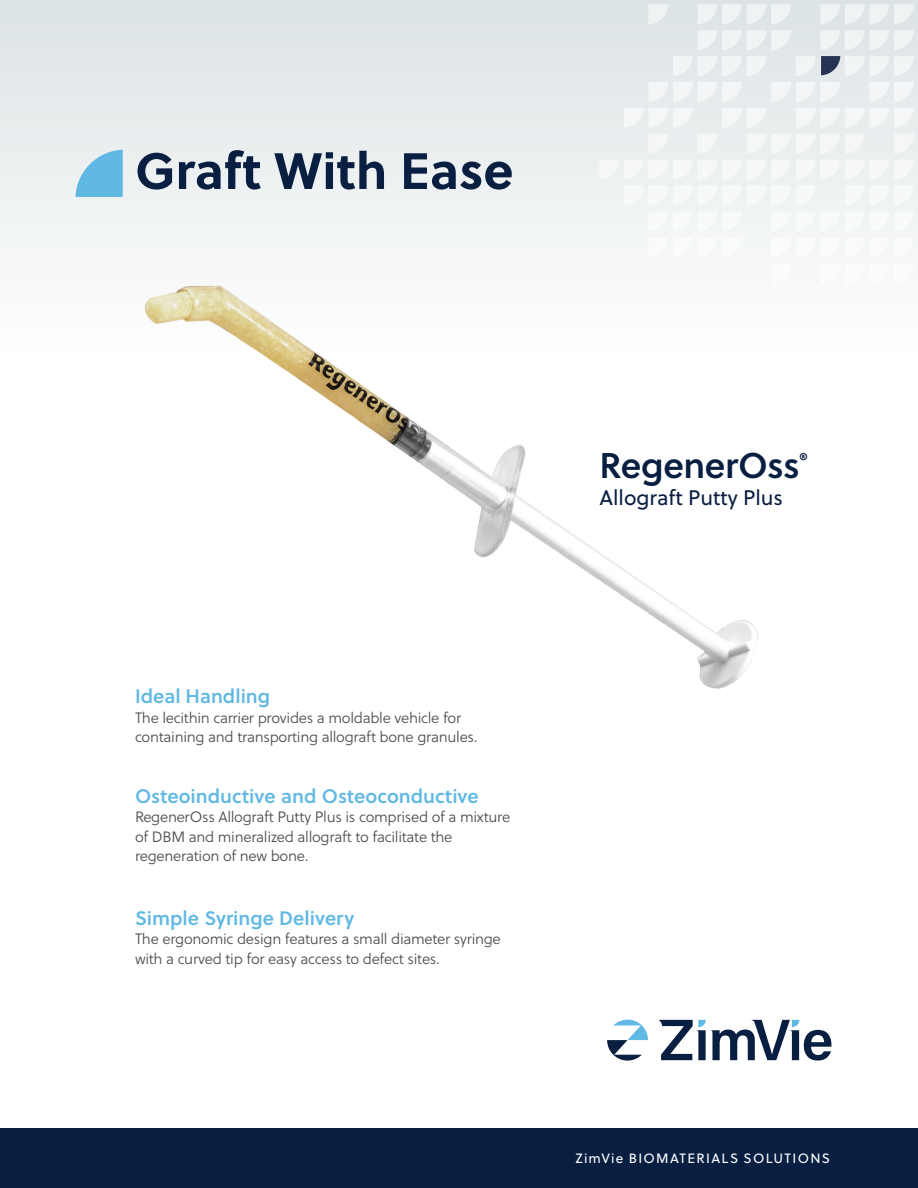
<style>
.page{position:relative;width:918px;height:1188px;background:#fff}
.page>*{position:absolute;margin:0;border:0;box-sizing:border-box;transform-origin:0 0}
.t1{font:700 51px "Soleil";color:#091f42}
.t2{font:35.7px "Soleil Sb";letter-spacing:-.01em;color:#091f42}
.t3{font:21px "Soleil";color:#091f42}
.t4{font:19.5px "Soleil Sb";color:#60b8e4}
.t5{font:15.3px "Soleil Sb";color:#091f42}
.t6{font:15px/19.5px "Soleil Lt";letter-spacing:-.02em;color:#4b4c4d}
.t7{font:13.5px "Soleil";letter-spacing:.095em;color:#fff}
</style>
<div class="page">
<div style="left:0;top:0;width:918px;height:759px;background:linear-gradient(to bottom,#e5eaea,#fff)"></div>
<svg style="left:771px;top:82px;width:69px;height:20px"></svg>
<svg style="left:869px;top:82px;width:45px;height:20px"></svg>
<svg style="left:673px;top:56px;width:94px;height:20px"></svg>
<div style="left:624px;top:186px;width:290px;height:45px;background:#f3f5f6"></div>
<svg style="left:697px;top:30px;width:94px;height:20px"></svg>
<svg style="left:820px;top:30px;width:94px;height:20px"></svg>
<svg style="left:599px;top:160px;width:315px;height:20px"></svg>
<svg style="left:648px;top:4px;width:20px;height:20px"></svg>
<svg style="left:697px;top:4px;width:94px;height:20px"></svg>
<svg style="left:820px;top:4px;width:94px;height:20px"></svg>
<svg style="left:648px;top:134px;width:20px;height:20px"></svg>
<svg style="left:747px;top:134px;width:118px;height:20px"></svg>
<svg style="left:697px;top:134px;width:21px;height:20px"></svg>
<svg style="left:894px;top:134px;width:20px;height:20px"></svg>
<svg style="left:722px;top:108px;width:45px;height:20px"></svg>
<svg style="left:796px;top:108px;width:118px;height:20px"></svg>
<svg style="left:624px;top:108px;width:69px;height:20px"></svg>
<svg style="left:648px;top:82px;width:94px;height:20px"></svg>
<svg style="left:648px;top:238px;width:94px;height:20px"></svg>
<svg style="left:771px;top:238px;width:143px;height:20px"></svg>
<svg style="left:771px;top:264px;width:20px;height:20px"></svg>
<svg style="left:820px;top:264px;width:94px;height:20px"></svg>
<svg style="left:796px;top:56px;width:118px;height:20px"></svg>
<svg style="left:75px;top:150px;width:48px;height:47px;background:#81c5e6"></svg>
<div style="left:0;top:1129px;width:918px;height:59px;background:#091f42"></div>
<svg style="left:607px;top:1020px;width:41px;height:41px"></svg>
<svg style="left:659px;top:1020px;width:172px;height:41px"></svg>
<h1 class="t1" style="left:135px;top:138px;width:380px">Graft With Ease</h1>
<h3 class="t4" style="left:135px;top:684px;width:137px">Ideal Handling</h3>
<p class="t6" style="left:135px;top:708px;width:344px">The lecithin carrier provides a moldable vehicle for containing and transporting allograft bone granules.</p>
<h3 class="t4" style="left:135px;top:783px;width:345px">Osteoinductive and Osteoconductive</h3>
<p class="t6" style="left:135px;top:808px;width:377px">RegenerOss Allograft Putty Plus is comprised of a mixture of DBM and mineralized allograft to facilitate the regeneration of new bone.</p>
<h3 class="t4" style="left:135px;top:905px;width:221px">Simple Syringe Delivery</h3>
<p class="t6" style="left:135px;top:930px;width:367px">The ergonomic design features a small diameter syringe with a curved tip for easy access to defect sites.</p>
<h2 class="t2" style="left:599px;top:443px;width:202px">RegenerOss</h2>
<p class="t5" style="left:799px;top:449px;width:10px">®</p>
<h3 class="t3" style="left:599px;top:485px;width:185px">Allograft Putty Plus</h3>
<p class="t7" style="left:576px;top:1150px;width:256px">ZimVie BIOMATERIALS SOLUTIONS</p>
</div>
